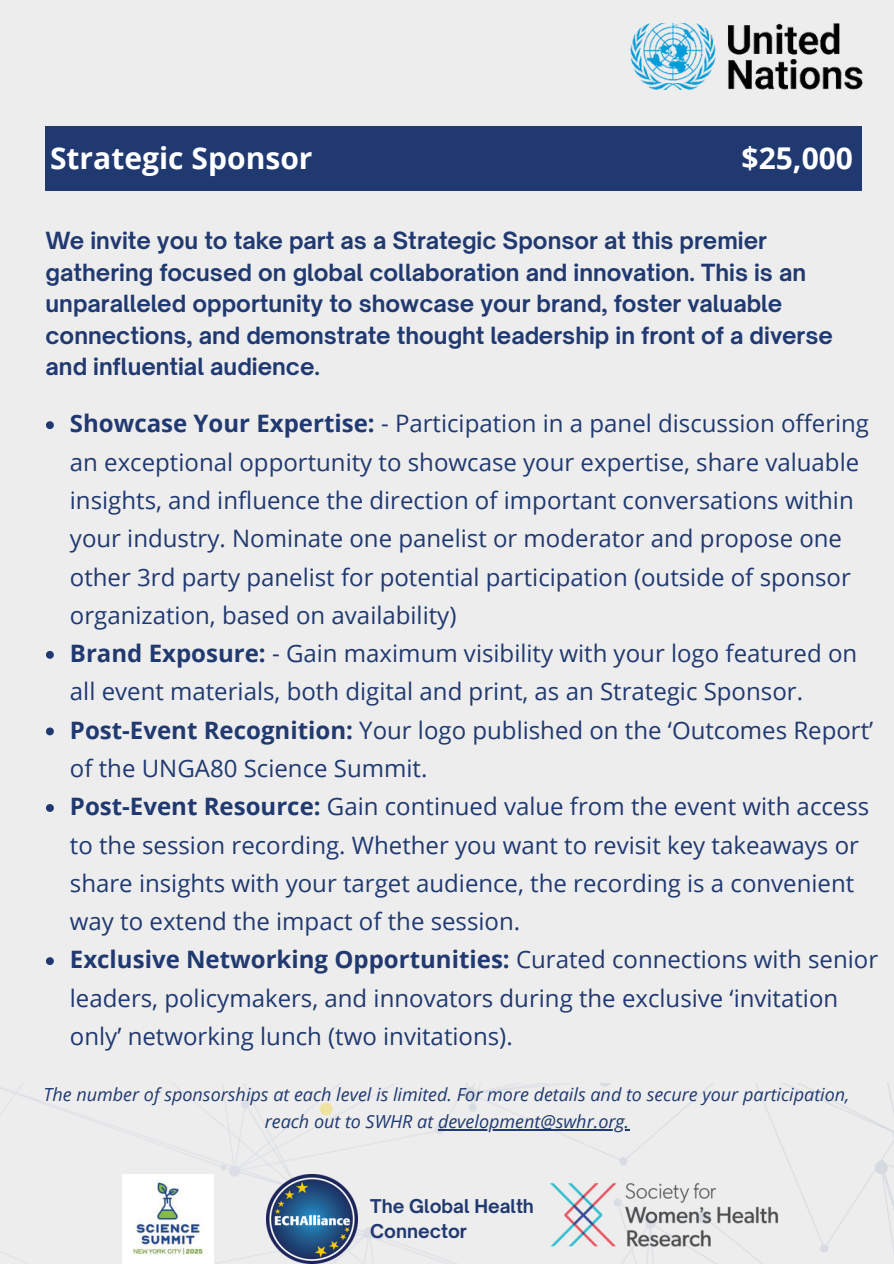
<style>
.page{position:relative;width:894px;height:1264px;background:#fff}
.page>*{position:absolute;margin:0;border:0;box-sizing:border-box;transform-origin:0 0}
.t1{font:700 30px "Open Sans";color:#fff}
.t2{font:24px/38.2px "Open Sans";color:#203970}
.t3{font:700 22.65px/31.5px "Open Sauce One";color:#203970}
.t4{font:700 18.15px/25.3px "Open Sauce One";color:#203970}
.t5{font:italic 18px/27px "Open Sans";color:#203970;text-align:center}
.s1{font-weight:700}
</style>
<div class="page">
<div style="left:0;top:0;width:893px;height:1263px;background:#ededed"></div>
<img style="left:0;top:1083px;width:893px;height:180px">
<svg style="left:46px;top:421px;width:8px;height:8px"></svg>
<svg style="left:46px;top:651px;width:8px;height:7px"></svg>
<svg style="left:46px;top:727px;width:8px;height:8px"></svg>
<svg style="left:46px;top:804px;width:8px;height:8px"></svg>
<svg style="left:46px;top:957px;width:8px;height:8px"></svg>
<img style="left:630px;top:24px;width:231px;height:65px">
<div style="left:46px;top:126px;width:815px;height:65px;background:#203970"></div>
<hr style="left:438px;top:1129px;width:191px;height:1px;background:#203970">
<img style="left:266px;top:1174px;width:91px;height:89px">
<img style="left:547px;top:1177px;width:233px;height:75px">
<img style="left:123px;top:1174px;width:91px;height:89px">
<p class="t1" style="left:50px;top:137px;width:264px">Strategic Sponsor</p>
<p class="t1" style="left:741px;top:137px;width:113px">$25,000</p>
<p class="t3" style="left:46px;top:225px;width:788px">We invite you to take part as a Strategic Sponsor at this premier gathering focused on global collaboration and innovation. This is an unparalleled opportunity to showcase your brand, foster valuable connections, and demonstrate thought leadership in front of a diverse and influential audience.</p>
<p class="t2" style="left:70px;top:404px;width:800px"><span class="s1">Showcase Your Expertise:</span> - Participation in a panel discussion offering an exceptional opportunity to showcase your expertise, share valuable insights, and influence the direction of important conversations within your industry. Nominate one panelist or moderator and propose one other 3rd party panelist for potential participation (outside of sponsor organization, based on availability)</p>
<h1 class="t2" style="left:70px;top:633px;width:788px"><span class="s1">Brand Exposure:</span> - Gain maximum visibility with your logo featured on all event materials, both digital and print, as an Strategic Sponsor.</h1>
<h2 class="t2" style="left:70px;top:710px;width:804px"><span class="s1">Post-Event Recognition:</span> Your logo published on the ‘Outcomes Report’ of the UNGA80 Science Summit.</h2>
<p class="t2" style="left:70px;top:786px;width:800px"><span class="s1">Post-Event Resource:</span> Gain continued value from the event with access to the session recording. Whether you want to revisit key takeaways or share insights with your target audience, the recording is a convenient way to extend the impact of the session.</p>
<p class="t2" style="left:70px;top:940px;width:809px"><span class="s1">Exclusive Networking Opportunities:</span> Curated connections with senior leaders, policymakers, and innovators during the exclusive ‘invitation only’ networking lunch (two invitations).</p>
<p class="t5" style="left:43px;top:1080px;width:807px">The number of sponsorships at each level is limited. For more details and to secure your participation, reach out to SWHR at development@swhr.org.</p>
<p class="t4" style="left:370px;top:1193px;width:165px">The Global Health<br>Connector</p>
</div>
